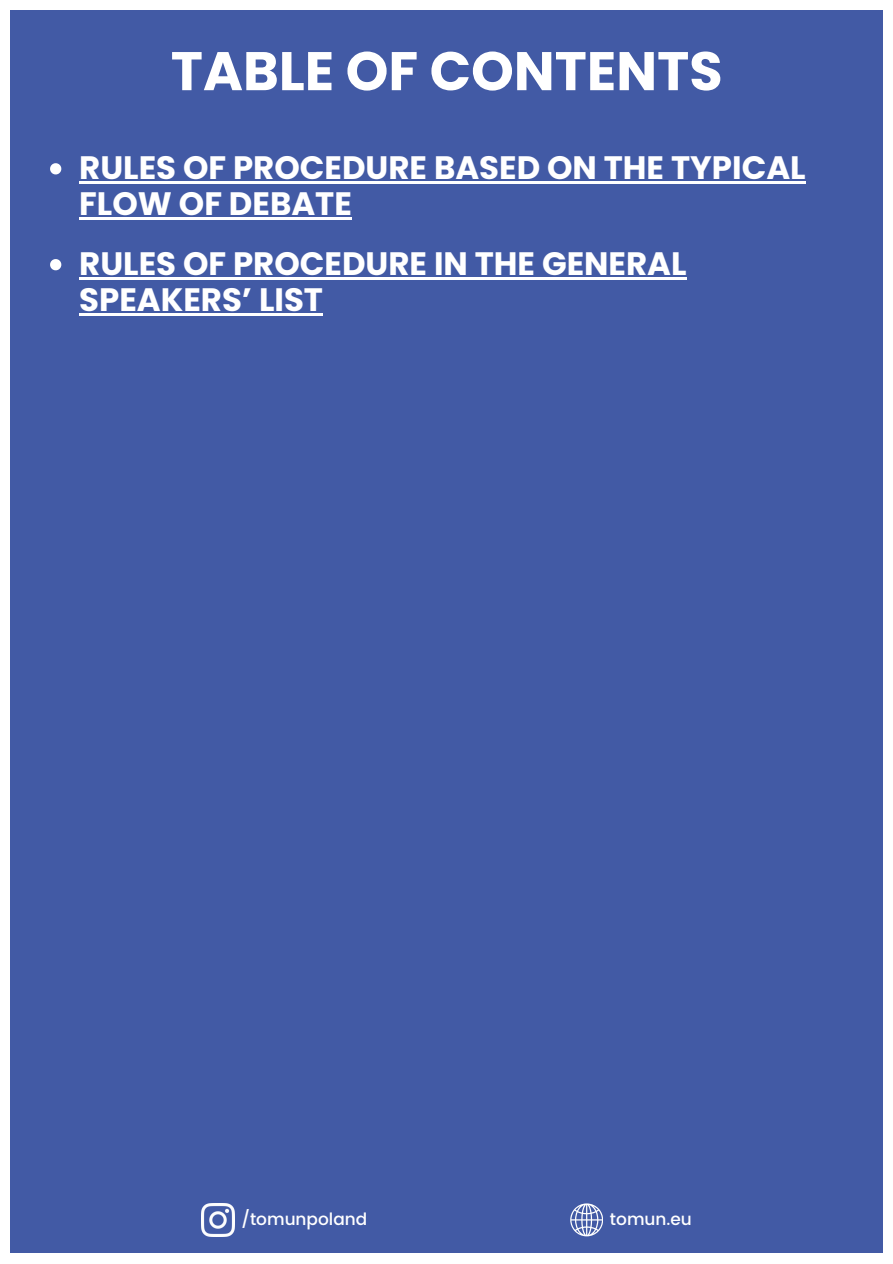
<style>
.page{position:relative;width:893px;height:1264px;background:#fff}
.page>*{position:absolute;margin:0;border:0;box-sizing:border-box;transform-origin:0 0}
.t1{font:700 54.3px "Poppins";color:#fff}
.t2{font:700 32.4px/36px "Poppins";color:#fff}
.t3{font:500 16.95px "Poppins";color:#fff}
</style>
<div class="page">
<div style="left:11px;top:11px;width:871px;height:1241px;background:#425aa5"></div>
<img style="left:201px;top:1203px;width:33px;height:32px">
<svg style="left:570px;top:1203px;width:32px;height:32px"></svg>
<svg style="left:50px;top:163px;width:11px;height:11px"></svg>
<hr style="left:79px;top:181px;width:726px;height:2px;background:#fff">
<hr style="left:79px;top:217px;width:273px;height:2px;background:#fff">
<svg style="left:50px;top:259px;width:11px;height:11px"></svg>
<hr style="left:79px;top:277px;width:607px;height:2px;background:#fff">
<hr style="left:79px;top:313px;width:244px;height:2px;background:#fff">
<p class="t1" style="left:171px;top:33px;width:553px">TABLE OF CONTENTS</p>
<p class="t2" style="left:79px;top:150px;width:728px">RULES OF PROCEDURE BASED ON THE TYPICAL<br>FLOW OF DEBATE</p>
<p class="t2" style="left:79px;top:245px;width:608px">RULES OF PROCEDURE IN THE GENERAL<br>SPEAKERS’ LIST</p>
<p class="t3" style="left:241px;top:1208px;width:127px">/tomunpoland</p>
<p class="t3" style="left:610px;top:1208px;width:83px">tomun.eu</p>
</div>
